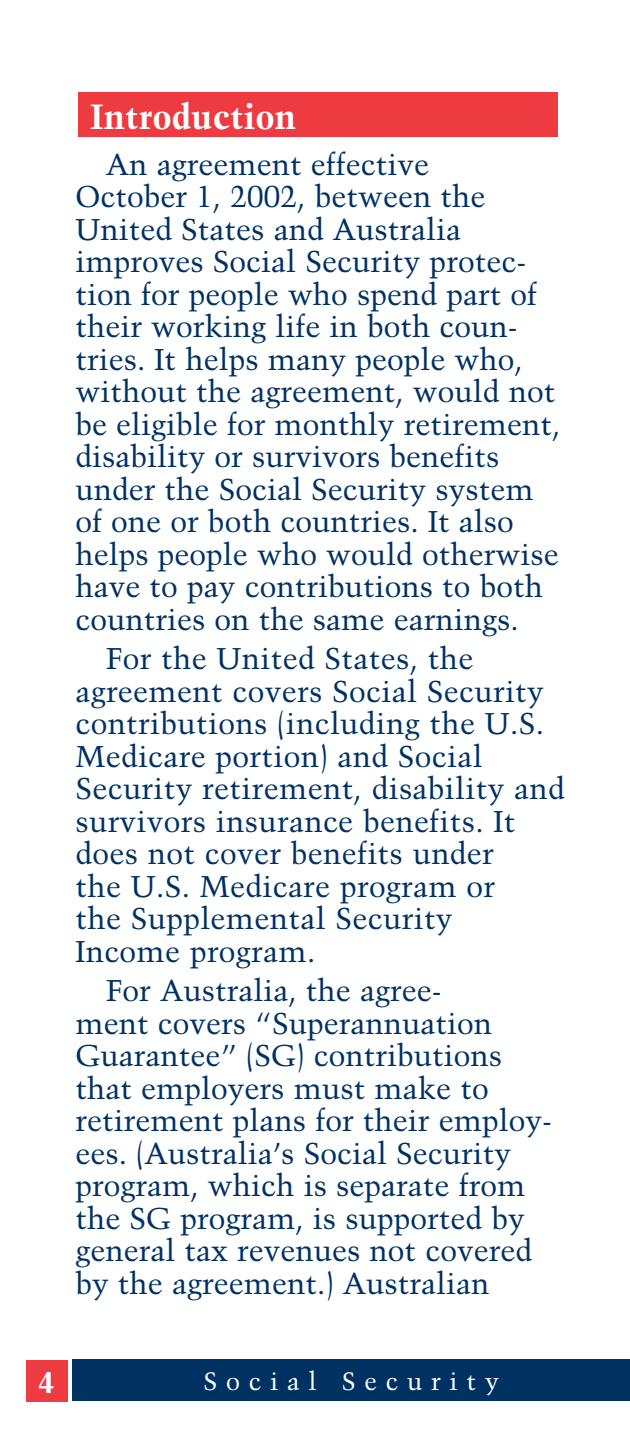
<style>
.page{position:relative;width:630px;height:1440px;background:#fff}
.page>*{position:absolute;margin:0;border:0;box-sizing:border-box;transform-origin:0 0}
.t1{font:700 35px "Trump Mediaeval";color:#fff}
.paragraph_format{font:30px/32.5px "Trump Mediaeval";color:#003163}
.t2{font:700 30px "Trump Mediaeval";color:#fff}
.SSA_Pub_info{font:25px "Trump Mediaeval";letter-spacing:.35em;color:#fff}
</style>
<div class="page">
<div style="left:26px;top:1360px;width:42px;height:42px;background:#ee3a41"></div>
<div style="left:78px;top:93px;width:479px;height:44px;background:#ee3a41"></div>
<div style="left:73px;top:1359px;width:557px;height:42px;background:#003163"></div>
<p class="t1" style="left:90px;top:94px;width:208px">Introduction</p>
<p class="paragraph_format" style="left:75px;top:147px;width:487px;text-indent:30px">An agreement effective<br>October 1, 2002, between the<br>United States and Australia improves Social Security protec&shy;tion for people who spend part of their working life in both coun&shy;tries. It helps many people who, without the agreement, would not be eligible for monthly retirement, disability or survivors benefits under the Social Security system of one or both countries. It also helps people who would otherwise have to pay contributions to both countries on the same earnings.</p>
<p class="paragraph_format" style="left:75px;top:642px;width:491px;text-indent:30px">For the United States, the agreement covers Social Security contributions (including the U.S.<br>Medicare portion) and Social<br>Security retirement, disability and survivors insurance benefits. It does not cover benefits under<br>the U.S. Medicare program or<br>the Supplemental Security<br>Income program.</p>
<p class="paragraph_format" style="left:75px;top:974px;width:478px;text-indent:30px">For Australia, the agree-<br>ment covers “Superannuation<br>Guarantee” (SG) contributions that employers must make to retirement plans for their employ&shy;ees. (Australia’s Social Security program, which is separate from the SG program, is supported by general tax revenues not covered by the agreement.) Australian</p>
<p class="t2" style="left:38px;top:1363px;width:18px">4</p>
<p class="SSA_Pub_info" style="left:204px;top:1366px;width:297px">Social Security</p>
</div>
